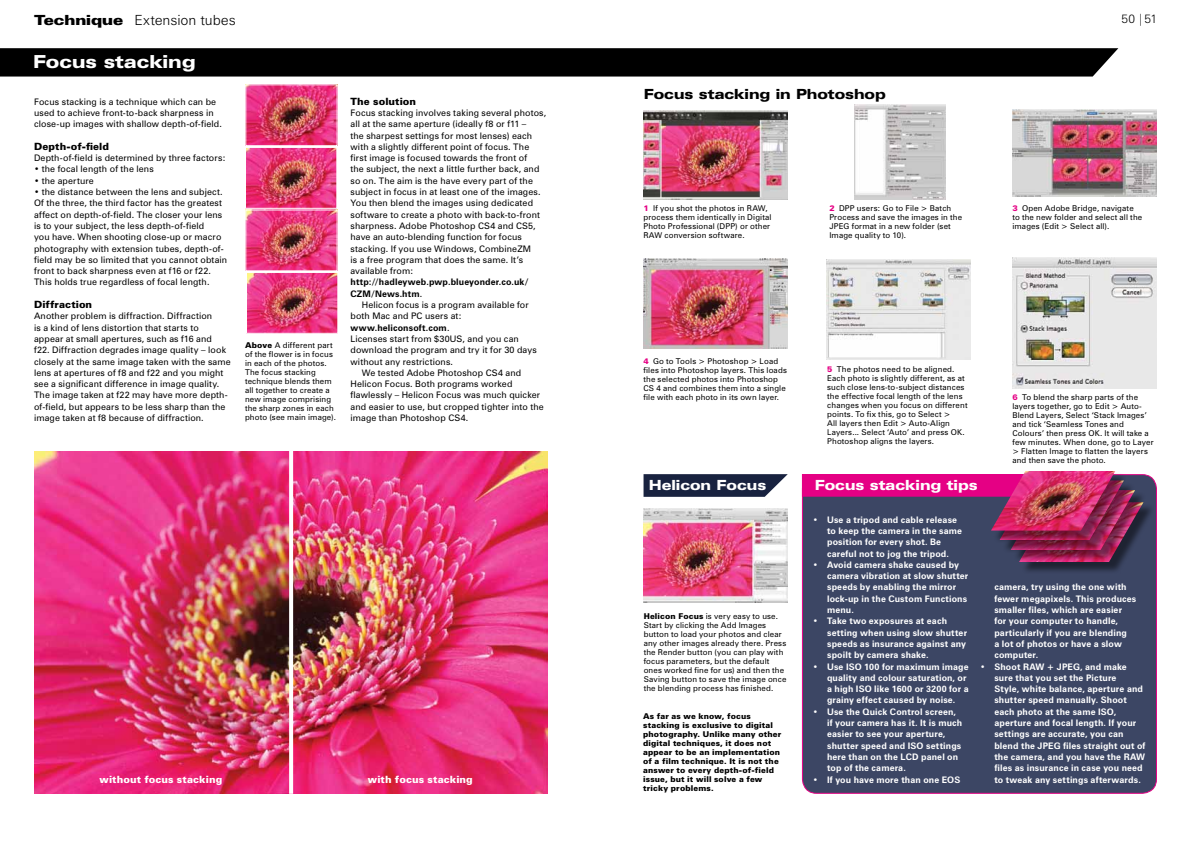
<style>
.page{position:relative;width:1191px;height:842px;background:#fff}
.page>*{position:absolute;margin:0;border:0;box-sizing:border-box;transform-origin:0 0}
.t1{font:900 expanded 18px "Zurich BT";color:#fff}
.t2{font:900 expanded 14px "Zurich BT";color:#fff}
.t3{font:900 expanded 14px "Zurich BT";color:#000}
.t4{font:300 14px "Zurich BT";letter-spacing:-.005em;color:#000}
.t5{font:300 12px "Zurich BT";color:#000}
.t6{font:900 10px "Zurich BT";letter-spacing:.01em;color:#fff}
.t7{font:900 10px "Zurich BT";letter-spacing:.01em;color:#000}
.t8{font:9px/11.3px "Zurich BT";letter-spacing:.015em;color:#000}
.t9{font:700 9px/11.3px "Zurich BT";letter-spacing:.015em;color:#fff}
.t10{font:700 9px/11.3px "Zurich BT";letter-spacing:.015em;color:#000}
.t11{font:8px/9px "Zurich BT";letter-spacing:.02em;color:#000}
.t12{font:900 8px/9px "Zurich BT";letter-spacing:.015em;color:#000}
.s1{font-weight:900;font-stretch:expanded}
.s2{font-weight:400}
.s3{font-weight:900;color:#e50084}
.s4{font-weight:900}
</style>
<div class="page">
<svg style="left:0;top:48px;width:1118px;height:29px;background:#080808"></svg>
<img style="left:247px;top:86px;width:88px;height:121px">
<div style="left:245px;top:84px;width:92px;height:62px;border:1px solid #fff"></div>
<div style="left:245px;top:147px;width:92px;height:62px;border:1px solid #fff"></div>
<img style="left:247px;top:210px;width:91px;height:122px">
<div style="left:246px;top:272px;width:92px;height:62px;border:1px solid #fff"></div>
<img style="left:34px;top:452px;width:255px;height:342px">
<img style="left:293px;top:452px;width:254px;height:342px">
<svg style="left:289px;top:451px;width:4px;height:343px"></svg>
<div style="left:802px;top:475px;width:354px;height:318px;background:#3c4664;border-radius:14px"></div>
<svg style="left:643px;top:474px;width:144px;height:23px;background:#2d3650"></svg>
<img style="left:643px;top:110px;width:144px;height:89px">
<img style="left:854px;top:105px;width:92px;height:94px">
<img style="left:1012px;top:109px;width:144px;height:88px">
<img style="left:643px;top:258px;width:144px;height:90px">
<img style="left:826px;top:259px;width:144px;height:101px">
<img style="left:1012px;top:258px;width:144px;height:130px">
<img style="left:643px;top:509px;width:144px;height:94px">
<div style="left:802px;top:474px;width:189px;height:23px;background:#e50084"></div>
<div style="left:1020px;top:504px;width:134px;height:71px;background:#000;opacity:.5"></div>
<div style="left:1012px;top:492px;width:134px;height:71px;background:#000;opacity:.5"></div>
<div style="left:1000px;top:482px;width:134px;height:71px;background:#000;opacity:.5"></div>
<div style="left:992px;top:472px;width:134px;height:71px;background:#000;opacity:.5"></div>
<img style="left:991px;top:471px;width:124px;height:60px">
<h2 class="t4" style="left:34px;top:11px;width:203px"><span class="s1">Technique</span> Extension tubes</h2>
<h3 class="t5" style="left:1121px;top:12px;width:37px">50 |51</h3>
<h1 class="t1" style="left:33px;top:51px;width:164px">Focus stacking</h1>
<p class="t8" style="left:34px;top:96px;width:189px">Focus stacking is a technique which can be used to achieve front-to-back sharpness in close-up images with shallow depth-of-field.</p>
<p class="t7" style="left:34px;top:140px;width:77px">Depth-of-field</p>
<p class="t8" style="left:34px;top:152px;width:193px">Depth-of-field is determined by three factors:</p>
<p class="t8" style="left:34px;top:164px;width:121px">• the focal length of the lens</p>
<p class="t8" style="left:34px;top:175px;width:61px">• the aperture</p>
<p class="t8" style="left:34px;top:186px;width:195px">• the distance between the lens and subject.<br>Of the three, the third factor has the greatest affect on depth-of-field. The closer your lens is to your subject, the less depth-of-field<br>you have. When shooting close-up or macro photography with extension tubes, depth-of&shy;field may be so limited that you cannot obtain front to back sharpness even at f16 or f22.<br>This holds true regardless of focal length.</p>
<p class="t7" style="left:34px;top:298px;width:60px">Diffraction</p>
<p class="t8" style="left:34px;top:310px;width:198px">Another problem is diffraction. Diffraction<br>is a kind of lens distortion that starts to<br>appear at small apertures, such as f16 and<br>f22. Diffraction degrades image quality – look closely at the same image taken with the same lens at apertures of f8 and f22 and you might see a significant difference in image quality.<br>The image taken at f22 may have more depth&shy;of-field, but appears to be less sharp than the image taken at f8 because of diffraction.</p>
<h2 class="t3" style="left:643px;top:85px;width:244px">Focus stacking in Photoshop</h2>
<p class="t7" style="left:350px;top:95px;width:67px">The solution</p>
<p class="t8" style="left:350px;top:107px;width:197px">Focus stacking involves taking several photos, all at the same aperture (ideally f8 or f11 –<br>the sharpest settings for most lenses) each with a slightly different point of focus. The first image is focused towards the front of<br>the subject, the next a little further back, and so on. The aim is the have every part of the subject in focus in at least one of the images.<br>You then blend the images using dedicated software to create a photo with back-to-front sharpness. Adobe Photoshop CS4 and CS5, have an auto-blending function for focus stacking. If you use Windows, CombineZM<br>is a free program that does the same. It’s available from:</p>
<p class="t10" style="left:350px;top:276px;width:180px">http://hadleyweb.pwp.blueyonder.co.uk/<br>CZM/News.htm<span class="s2">.</span></p>
<p class="t8" style="left:362px;top:299px;width:168px">Helicon focus is a program available for</p>
<p class="t8" style="left:350px;top:310px;width:113px">both Mac and PC users at:</p>
<p class="t10" style="left:350px;top:322px;width:101px">www.heliconsoft.com<span class="s2">.</span></p>
<p class="t8" style="left:350px;top:333px;width:170px">Licenses start from $30US, and you can</p>
<p class="t8" style="left:350px;top:344px;width:188px">download the program and try it for 30 days</p>
<p class="t8" style="left:350px;top:356px;width:104px">without any restrictions.</p>
<p class="t8" style="left:362px;top:367px;width:161px">We tested Adobe Photoshop CS4 and</p>
<p class="t8" style="left:350px;top:378px;width:163px">Helicon Focus. Both programs worked</p>
<p class="t8" style="left:350px;top:389px;width:191px">flawlessly – Helicon Focus was much quicker</p>
<p class="t8" style="left:350px;top:401px;width:195px">and easier to use, but cropped tighter into the</p>
<p class="t8" style="left:350px;top:412px;width:119px">image than Photoshop CS4.</p>
<p class="t11" style="left:643px;top:204px;width:130px"><span class="s3">1</span> If you shot the photos in RAW, process them identically in Digital<br>Photo Professional (DPP) or other<br>RAW conversion software.</p>
<p class="t11" style="left:829px;top:204px;width:134px"><span class="s3">2</span> DPP users: Go to File &gt; Batch<br>Process and save the images in the<br>JPEG format in a new folder (set<br>Image quality to 10).</p>
<p class="t11" style="left:1012px;top:204px;width:131px"><span class="s3">3</span> Open Adobe Bridge, navigate to the new folder and select all the images (Edit &gt; Select all).</p>
<p class="t11" style="left:245px;top:341px;width:92px"><span class="s4">Above</span> A different part of the flower is in focus in each of the photos.<br>The focus stacking technique blends them all together to create a new image comprising the sharp zones in each photo (see main image).</p>
<p class="t11" style="left:643px;top:356px;width:145px"><span class="s3">4</span> Go to Tools &gt; Photoshop &gt; Load files into Photoshop layers. This loads the selected photos into Photoshop CS 4 and combines them into a single file with each photo in its own layer.</p>
<p class="t11" style="left:827px;top:365px;width:142px"><span class="s3">5</span> The photos need to be aligned.<br>Each photo is slightly different, as at such close lens-to-subject distances the effective focal length of the lens changes when you focus on different points. To fix this, go to Select &gt;<br>All layers then Edit &gt; Auto-Align Layers... Select ‘Auto’ and press OK.<br>Photoshop aligns the layers.</p>
<p class="t11" style="left:1012px;top:393px;width:143px"><span class="s3">6</span> To blend the sharp parts of the layers together, go to Edit &gt; Auto-<br>Blend Layers, Select ‘Stack Images’ and tick ‘Seamless Tones and<br>Colours’ then press OK. It will take a few minutes. When done, go to Layer &gt; Flatten Image to flatten the layers and then save the photo.</p>
<p class="t6" style="left:100px;top:773px;width:124px">without focus stacking</p>
<p class="t6" style="left:368px;top:773px;width:106px">with focus stacking</p>
<h2 class="t2" style="left:648px;top:477px;width:119px">Helicon Focus</h2>
<h2 class="t2" style="left:814px;top:477px;width:164px">Focus stacking tips</h2>
<p class="t11" style="left:643px;top:612px;width:144px"><span class="s4">Helicon Focus</span> is very easy to use.<br>Start by clicking the Add Images button to load your photos and clear any other images already there. Press the Render button (you can play with focus parameters, but the default ones worked fine for us) and then the Saving button to save the image once the blending process has finished.</p>
<p class="t12" style="left:643px;top:712px;width:140px">As far as we know, focus stacking is exclusive to digital photography. Unlike many other digital techniques, it does not appear to be an implementation of a film technique. It is not the answer to every depth-of-field issue, but it will solve a few tricky problems.</p>
<p class="t9" style="left:827px;top:514px;width:136px;text-indent:-14px">• Use a tripod and cable release to keep the camera in the same position for every shot. Be careful not to jog the tripod.</p>
<p class="t9" style="left:827px;top:559px;width:143px;text-indent:-14px">• Avoid camera shake caused by camera vibration at slow shutter speeds by enabling the mirror lock-up in the Custom Functions menu.</p>
<p class="t9" style="left:827px;top:615px;width:142px;text-indent:-14px">• Take two exposures at each setting when using slow shutter speeds as insurance against any spoilt by camera shake.</p>
<p class="t9" style="left:827px;top:661px;width:143px;text-indent:-14px">• Use ISO 100 for maximum image quality and colour saturation, or a high ISO like 1600 or 3200 for a grainy effect caused by noise.</p>
<p class="t9" style="left:827px;top:706px;width:137px;text-indent:-14px">• Use the Quick Control screen, if your camera has it. It is much easier to see your aperture, shutter speed and ISO settings here than on the LCD panel on top of the camera.</p>
<p class="t9" style="left:813px;top:773px;width:149px">• If you have more than one EOS</p>
<p class="t9" style="left:994px;top:581px;width:143px">camera, try using the one with fewer megapixels. This produces smaller files, which are easier for your computer to handle, particularly if you are blending<br>a lot of photos or have a slow computer.</p>
<p class="t9" style="left:994px;top:661px;width:153px;text-indent:-14px">• Shoot RAW + JPEG, and make sure that you set the Picture<br>Style, white balance, aperture and shutter speed manually. Shoot each photo at the same ISO, aperture and focal length. If your settings are accurate, you can blend the JPEG files straight out of the camera, and you have the RAW files as insurance in case you need to tweak any settings afterwards.</p>
</div>
